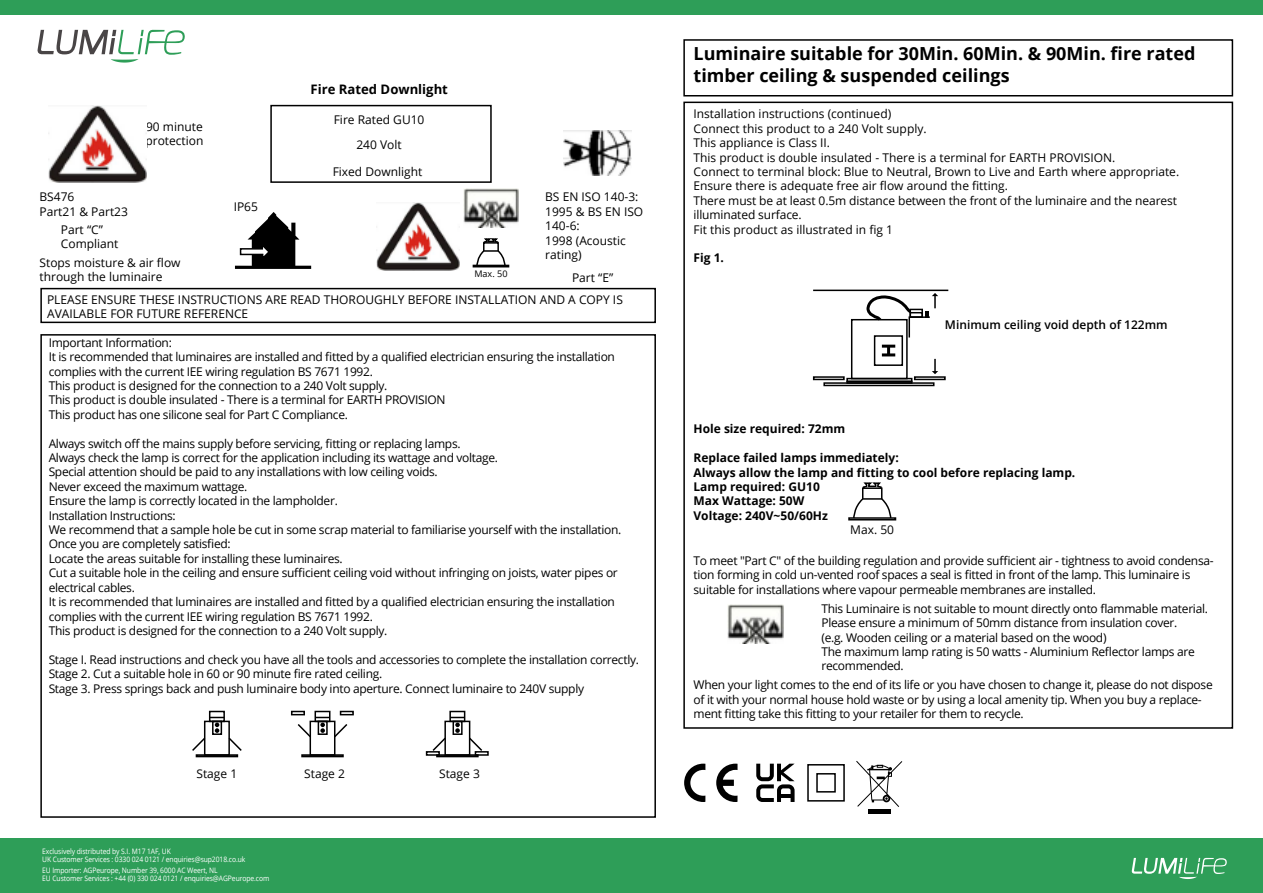
<style>
.page{position:relative;width:1263px;height:893px;background:#fff}
.page>*{position:absolute;margin:0;border:0;box-sizing:border-box;transform-origin:0 0}
.t1{font:700 18px/21.6px "Open Sans";color:#000}
.t2{font:700 13.05px "Open Sans";color:#000}
.t3{font:12px/14.4px "Open Sans";letter-spacing:-.025em;color:#000}
.t4{font:12px/14.4px "Open Sans";color:#000}
.t5{font:700 12px/14.4px "Open Sans";color:#000}
.t6{font:600 12px "Open Sans";color:#000}
.t7{font:9px "Open Sans";color:#000}
.t8{font:7.5px/8.4px "Open Sans";letter-spacing:-.01em;color:#fff;scale:.9 1}
</style>
<div class="page">
<hr style="left:813px;top:290px;width:135px;height:1px;background:#000">
<div style="left:851px;top:319px;width:57px;height:60px;border:2px solid #000"></div>
<div style="left:846px;top:378px;width:66px;height:4px;border:2px solid #000"></div>
<div style="left:846px;top:381px;width:66px;height:3px;border:2px solid #000"></div>
<div style="left:823px;top:382px;width:111px;height:4px;border:2px solid #000"></div>
<div style="left:813px;top:376px;width:32px;height:4px;border:2px solid #000"></div>
<div style="left:914px;top:376px;width:32px;height:4px;border:2px solid #000"></div>
<div style="left:874px;top:335px;width:29px;height:31px;border:2px solid #000"></div>
<svg style="left:882px;top:345px;width:13px;height:11px"></svg>
<svg style="left:932px;top:359px;width:6px;height:15px"></svg>
<svg style="left:865px;top:293px;width:73px;height:46px"></svg>
<div style="left:848px;top:517px;width:48px;height:3px;border:2px solid #000"></div>
<svg style="left:852px;top:497px;width:40px;height:22px"></svg>
<div style="left:862px;top:487px;width:20px;height:13px;border:2px solid #000"></div>
<svg style="left:862px;top:482px;width:21px;height:8px"></svg>
<div style="left:473px;top:265px;width:36px;height:2px;border:2px solid #000"></div>
<svg style="left:476px;top:238px;width:30px;height:29px"></svg>
<img style="left:728px;top:604px;width:55px;height:39px">
<img style="left:463px;top:188px;width:56px;height:39px">
<svg style="left:856px;top:761px;width:46px;height:46px"></svg>
<hr style="left:868px;top:809px;width:22px;height:4px;background:#000">
<svg style="left:684px;top:763px;width:21px;height:39px"></svg>
<svg style="left:716px;top:763px;width:21px;height:39px"></svg>
<svg style="left:756px;top:764px;width:39px;height:38px"></svg>
<div style="left:807px;top:764px;width:38px;height:37px;border:2px solid #000"></div>
<div style="left:816px;top:773px;width:20px;height:19px;border:2px solid #000"></div>
<div style="left:196px;top:754px;width:42px;height:3px;border:2px solid #000"></div>
<div style="left:204px;top:720px;width:26px;height:36px;border:2px solid #000"></div>
<div style="left:209px;top:711px;width:16px;height:11px;border:2px solid #000"></div>
<svg style="left:192px;top:717px;width:50px;height:35px"></svg>
<div style="left:301px;top:754px;width:43px;height:3px;border:2px solid #000"></div>
<div style="left:310px;top:720px;width:25px;height:36px;border:2px solid #000"></div>
<div style="left:315px;top:711px;width:15px;height:11px;border:2px solid #000"></div>
<svg style="left:297px;top:717px;width:51px;height:22px"></svg>
<div style="left:291px;top:711px;width:14px;height:4px;border:2px solid #000"></div>
<div style="left:340px;top:711px;width:14px;height:4px;border:2px solid #000"></div>
<div style="left:436px;top:754px;width:43px;height:3px;border:2px solid #000"></div>
<div style="left:444px;top:720px;width:26px;height:36px;border:2px solid #000"></div>
<div style="left:449px;top:711px;width:16px;height:11px;border:2px solid #000"></div>
<svg style="left:432px;top:717px;width:51px;height:35px"></svg>
<div style="left:426px;top:751px;width:14px;height:5px;border:2px solid #000"></div>
<div style="left:475px;top:751px;width:14px;height:5px;border:2px solid #000"></div>
<div style="left:0;top:838px;width:1263px;height:55px;background:#2e9e58"></div>
<svg style="left:1131px;top:858px;width:96px;height:21px"></svg>
<svg style="left:37px;top:30px;width:148px;height:33px"></svg>
<div style="left:0;top:0;width:1263px;height:15px;background:#2e9e58"></div>
<img style="left:49px;top:106px;width:97px;height:76px">
<img style="left:376px;top:202px;width:83px;height:69px">
<img style="left:564px;top:130px;width:67px;height:45px">
<div style="left:683px;top:102px;width:550px;height:627px;border:2px solid #000"></div>
<div style="left:683px;top:39px;width:550px;height:57px;border:2px solid #000"></div>
<div style="left:40px;top:334px;width:616px;height:484px;border:2px solid #000"></div>
<div style="left:40px;top:288px;width:616px;height:35px;border:2px solid #000"></div>
<div style="left:270px;top:105px;width:222px;height:78px;border:2px solid #000"></div>
<svg style="left:235px;top:212px;width:76px;height:57px"></svg>
<p class="t4" style="left:145px;top:119px;width:60px">90 minute protection</p>
<p class="t2" style="left:311px;top:80px;width:139px">Fire Rated Downlight</p>
<p class="t4" style="left:334px;top:106px;width:92px;line-height:25.5px;text-align:center">Fire Rated GU10<br>240 Volt</p>
<p class="t4" style="left:333px;top:164px;width:91px">Fixed Downlight</p>
<p class="t4" style="left:40px;top:189px;width:90px">BS476<br>Part21 &amp; Part23</p>
<p class="t4" style="left:545px;top:189px;width:100px">BS EN ISO 140-3:<br>1995 &amp; BS EN ISO<br>140-6:<br>1998 (Acoustic rating)</p>
<p class="t3" style="left:234px;top:199px;width:26px">IP65</p>
<p class="t4" style="left:61px;top:222px;width:59px">Part “C”<br>Compliant</p>
<p class="t4" style="left:40px;top:255px;width:143px">Stops moisture &amp; air flow through the luminaire</p>
<p class="t7" style="left:474px;top:268px;width:35px">Max. 50</p>
<p class="t3" style="left:572px;top:270px;width:43px">Part “E”</p>
<p class="t4" style="left:47px;top:292px;width:577px">PLEASE ENSURE THESE INSTRUCTIONS ARE READ THOROUGHLY BEFORE INSTALLATION AND A COPY IS<br>AVAILABLE FOR FUTURE REFERENCE</p>
<p class="t3" style="left:49px;top:335px;width:568px">Important Information:<br>It is recommended that luminaires are installed and fitted by a qualified electrician ensuring the installation complies with the current IEE wiring regulation BS 7671 1992.<br>This product is designed for the connection to a 240 Volt supply.<br>This product is double insulated - There is a terminal for EARTH PROVISION<br>This product has one silicone seal for Part C Compliance.</p>
<p class="t3" style="left:49px;top:436px;width:574px">Always switch off the mains supply before servicing, fitting or replacing lamps.<br>Always check the lamp is correct for the application including its wattage and voltage.<br>Special attention should be paid to any installations with low ceiling voids.<br>Never exceed the maximum wattage.<br>Ensure the lamp is correctly located in the lampholder.<br>Installation Instructions:<br>We recommend that a sample hole be cut in some scrap material to familiarise yourself with the installation.<br>Once you are completely satisfied:<br>Locate the areas suitable for installing these luminaires.<br>Cut a suitable hole in the ceiling and ensure sufficient ceiling void without infringing on joists, water pipes or electrical cables.<br>It is recommended that luminaires are installed and fitted by a qualified electrician ensuring the installation complies with the current IEE wiring regulation BS 7671 1992.<br>This product is designed for the connection to a 240 Volt supply.</p>
<p class="t3" style="left:49px;top:652px;width:592px">Stage I. Read instructions and check you have all the tools and accessories to complete the installation correctly.<br>Stage 2. Cut a suitable hole in 60 or 90 minute fire rated ceiling.<br>Stage 3. Press springs back and push luminaire body into aperture. Connect luminaire to 240V supply</p>
<p class="t3" style="left:196px;top:766px;width:42px">Stage 1</p>
<p class="t3" style="left:304px;top:766px;width:42px">Stage 2</p>
<p class="t3" style="left:439px;top:766px;width:42px">Stage 3</p>
<p class="t8" style="left:42px;top:846px;width:227px">Exclusively distributed by S.I. M17 1AF, UK<br>UK Customer Services : 0330 024 0121 / enquiries@sup2018.co.uk</p>
<p class="t8" style="left:42px;top:865px;width:254px">EU Importer: AGPeurope, Number 39, 6000 AC Weert, NL<br>EU Customer Services : +44 (0) 330 024 0121 / enquiries@AGPeurope.com</p>
<h1 class="t1" style="left:693px;top:42px;width:503px">Luminaire suitable for 30Min. 60Min. &amp; 90Min. fire rated timber ceiling &amp; suspended ceilings</h1>
<p class="t4" style="left:693px;top:106px;width:487px">Installation instructions (continued)<br>Connect this product to a 240 Volt supply.<br>This appliance is Class II.<br>This product is double insulated - There is a terminal for EARTH PROVISION.<br>Connect to terminal block: Blue to Neutral, Brown to Live and Earth where appropriate.<br>Ensure there is adequate free air flow around the fitting.<br>There must be at least 0.5m distance between the front of the luminaire and the nearest illuminated surface.<br>Fit this product as illustrated in fig 1</p>
<p class="t5" style="left:693px;top:250px;width:32px">Fig 1.</p>
<p class="t6" style="left:945px;top:316px;width:224px">Minimum ceiling void depth of 122mm</p>
<p class="t5" style="left:693px;top:421px;width:153px">Hole size required: 72mm</p>
<p class="t5" style="left:693px;top:450px;width:383px">Replace failed lamps immediately:<br>Always allow the lamp and fitting to cool before replacing lamp.<br>Lamp required: GU10<br>Max Wattage: 50W<br>Voltage: 240V~50/60Hz</p>
<p class="t3" style="left:693px;top:553px;width:522px">To meet "Part C" of the building regulation and provide sufficient air - tightness to avoid condensa&shy;tion forming in cold un-vented roof spaces a seal is fitted in front of the lamp. This luminaire is suitable for installations where vapour permeable membranes are installed.</p>
<p class="t3" style="left:850px;top:522px;width:45px">Max. 50</p>
<p class="t3" style="left:821px;top:601px;width:388px">This Luminaire is not suitable to mount directly onto flammable material.<br>Please ensure a minimum of 50mm distance from insulation cover.<br>(e.g. Wooden ceiling or a material based on the wood)<br>The maximum lamp rating is 50 watts - Aluminium Reflector lamps are recommended.</p>
<p class="t3" style="left:693px;top:677px;width:521px">When your light comes to the end of its life or you have chosen to change it, please do not dispose of it with your normal house hold waste or by using a local amenity tip. When you buy a replace&shy;ment fitting take this fitting to your retailer for them to recycle.</p>
</div>
